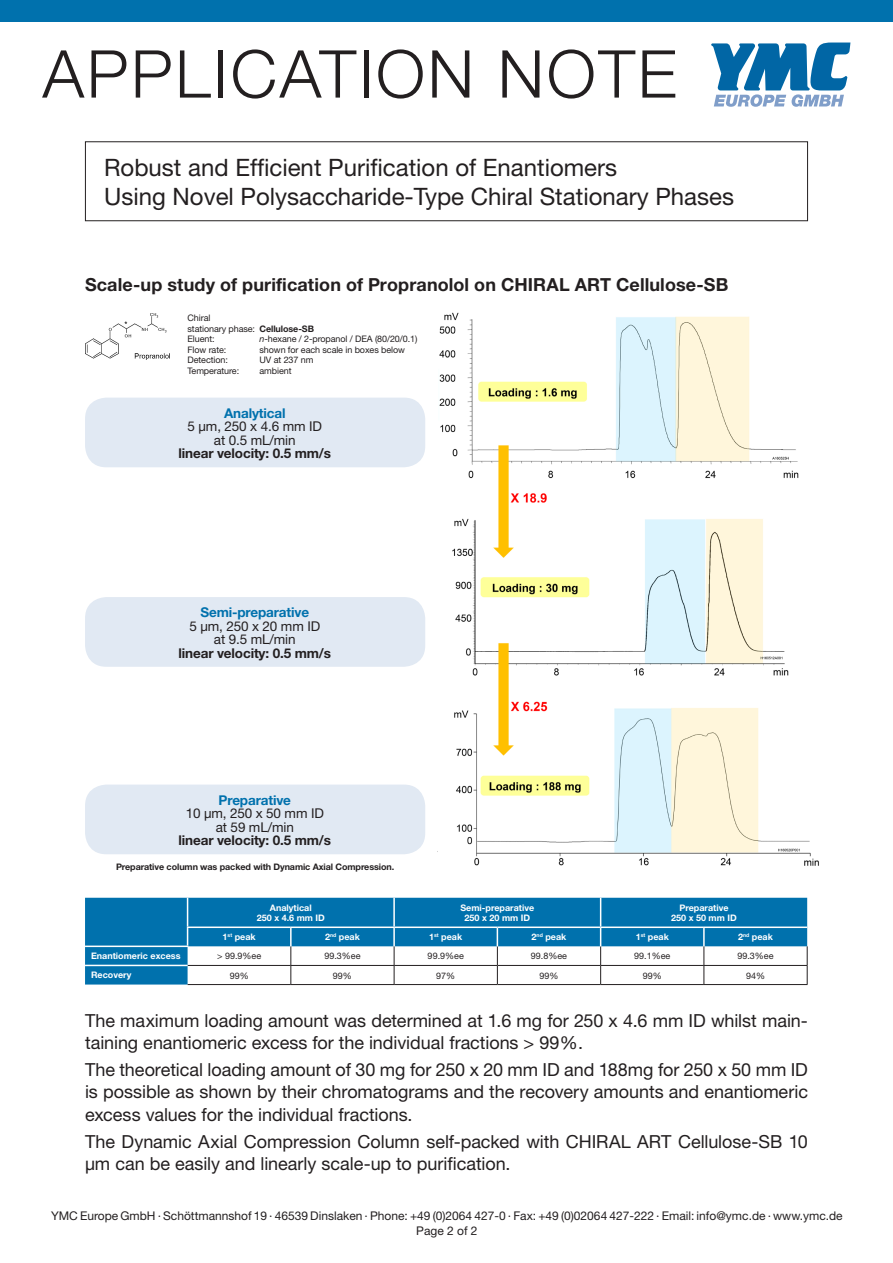
<style>
.page{position:relative;width:893px;height:1263px;background:#fff}
.page>*{position:absolute;margin:0;border:0;box-sizing:border-box;transform-origin:0 0}
.t1{font:300 66px "Helvetica Neue";letter-spacing:.04em;color:#231f20}
.t2{font:24px "Helvetica Neue";color:#231f20}
.Grundtext{font:18px/22.5px "Helvetica Neue";letter-spacing:-.005em;color:#231f20}
.Grundtext-2{font:700 18px "Helvetica Neue";letter-spacing:.005em;color:#231f20}
.t3{font:13.5px "Helvetica Neue";letter-spacing:-.01em;color:#231f20}
.t4{font:700 13.5px "Helvetica Neue";letter-spacing:-.01em;color:#231f20}
.t5{font:700 13.5px "Helvetica Neue";letter-spacing:-.01em;color:#0071ad}
.t6{font:12px/14.4px "Helvetica Neue";color:#231f20;text-align:center}
.t7{font:9px "Helvetica Neue";letter-spacing:-.01em;color:#231f20}
.t8{font:700 9px "Helvetica Neue";color:#fff}
.t9{font:700 9px "Helvetica Neue";letter-spacing:-.01em;color:#231f20}
.s1{font-weight:700}
.s2{font-style:italic}
</style>
<div class="page">
<div style="left:0;top:0;width:893px;height:21px;background:#0071ad"></div>
<svg style="left:711px;top:43px;width:139px;height:64px"></svg>
<div style="left:85px;top:141px;width:723px;height:80px;border:1px solid #231f20"></div>
<img style="left:439px;top:312px;width:380px;height:554px">
<img style="left:85px;top:314px;width:84px;height:45px">
<div style="left:85px;top:398px;width:340px;height:69px;background:#e1e9f3;border-radius:21px"></div>
<div style="left:85px;top:597px;width:340px;height:70px;background:#e1e9f3;border-radius:21px"></div>
<div style="left:85px;top:784px;width:340px;height:70px;background:#e1e9f3;border-radius:21px"></div>
<svg style="left:85px;top:898px;width:722px;height:86px;fill:#0071ad"></svg>
<hr style="left:188px;top:965px;width:103px;height:1px;background:#231f20">
<hr style="left:291px;top:965px;width:103px;height:1px;background:#231f20">
<hr style="left:394px;top:965px;width:103px;height:1px;background:#231f20">
<hr style="left:497px;top:965px;width:104px;height:1px;background:#231f20">
<hr style="left:601px;top:965px;width:103px;height:1px;background:#231f20">
<hr style="left:704px;top:965px;width:103px;height:1px;background:#231f20">
<svg style="left:807px;top:946px;width:1px;height:38px"></svg>
<hr style="left:188px;top:984px;width:103px;height:1px;background:#231f20">
<hr style="left:291px;top:984px;width:103px;height:1px;background:#231f20">
<hr style="left:394px;top:984px;width:103px;height:1px;background:#231f20">
<hr style="left:497px;top:984px;width:104px;height:1px;background:#231f20">
<hr style="left:601px;top:984px;width:103px;height:1px;background:#231f20">
<hr style="left:704px;top:984px;width:103px;height:1px;background:#231f20">
<hr style="left:393px;top:898px;width:2px;height:28px;background:#fff">
<hr style="left:187px;top:926px;width:104px;height:2px;background:#fff">
<svg style="left:187px;top:898px;width:1px;height:47px"></svg>
<hr style="left:291px;top:926px;width:103px;height:2px;background:#fff">
<svg style="left:290px;top:928px;width:2px;height:56px"></svg>
<hr style="left:394px;top:926px;width:103px;height:2px;background:#fff">
<svg style="left:393px;top:928px;width:2px;height:56px"></svg>
<hr style="left:497px;top:926px;width:104px;height:2px;background:#fff">
<svg style="left:497px;top:928px;width:1px;height:56px"></svg>
<hr style="left:601px;top:926px;width:103px;height:2px;background:#fff">
<svg style="left:600px;top:898px;width:1px;height:86px"></svg>
<hr style="left:704px;top:926px;width:103px;height:2px;background:#fff">
<svg style="left:703px;top:928px;width:2px;height:56px"></svg>
<hr style="left:85px;top:945px;width:103px;height:2px;background:#fff">
<hr style="left:85px;top:965px;width:103px;height:1px;background:#fff">
<h1 class="t1" style="left:43px;top:34px;width:636px">APPLICATION NOTE</h1>
<p class="t2" style="left:104px;top:153px;width:514px">Robust and Efficient Purification of Enantiomers</p>
<p class="t2" style="left:104px;top:182px;width:631px">Using Novel Polysaccharide-Type Chiral Stationary Phases</p>
<p class="Grundtext-2" style="left:85px;top:273px;width:645px">Scale-up study of purification of Propranolol on CHIRAL ART Cellulose-SB</p>
<p class="t7" style="left:188px;top:312px;width:24px">Chiral</p>
<p class="t7" style="left:188px;top:323px;width:128px">stationary phase: <span class="s1">Cellulose-SB</span></p>
<p class="t7" style="left:188px;top:333px;width:29px">Eluent:</p>
<p class="t7" style="left:260px;top:333px;width:159px"><span class="s2">n</span>-hexane / 2-propanol / DEA (80/20/0.1)</p>
<p class="t7" style="left:188px;top:344px;width:40px">Flow rate:</p>
<p class="t7" style="left:260px;top:344px;width:147px">shown for each scale in boxes below</p>
<p class="t7" style="left:188px;top:354px;width:42px">Detection:</p>
<p class="t7" style="left:260px;top:354px;width:55px">UV at 237 nm</p>
<p class="t7" style="left:188px;top:365px;width:53px">Temperature:</p>
<p class="t7" style="left:260px;top:365px;width:33px">ambient</p>
<p class="t5" style="left:224px;top:404px;width:63px">Analytical</p>
<p class="t3" style="left:188px;top:418px;width:136px">5 µm, 250 x 4.6 mm ID</p>
<p class="t3" style="left:214px;top:432px;width:83px">at 0.5 mL/min</p>
<p class="t4" style="left:179px;top:445px;width:154px">linear velocity: 0.5 mm/s</p>
<p class="t5" style="left:200px;top:604px;width:110px">Semi-preparative</p>
<p class="t3" style="left:189px;top:618px;width:132px">5 µm, 250 x 20 mm ID</p>
<p class="t3" style="left:214px;top:631px;width:83px">at 9.5 mL/min</p>
<p class="t4" style="left:179px;top:644px;width:154px">linear velocity: 0.5 mm/s</p>
<p class="t5" style="left:219px;top:791px;width:74px">Preparative</p>
<p class="t3" style="left:186px;top:805px;width:140px">10 µm, 250 x 50 mm ID</p>
<p class="t3" style="left:216px;top:819px;width:80px">at 59 mL/min</p>
<p class="t4" style="left:179px;top:832px;width:154px">linear velocity: 0.5 mm/s</p>
<p class="t9" style="left:116px;top:861px;width:280px">Preparative column was packed with Dynamic Axial Compression.</p>
<p class="t8" style="left:270px;top:902px;width:43px">Analytical</p>
<p class="t8" style="left:257px;top:912px;width:69px">250 x 4.6 mm ID</p>
<p class="t8" style="left:460px;top:902px;width:75px">Semi-preparative</p>
<p class="t8" style="left:465px;top:912px;width:67px">250 x 20 mm ID</p>
<p class="t8" style="left:679px;top:902px;width:51px">Preparative</p>
<p class="t8" style="left:671px;top:912px;width:67px">250 x 50 mm ID</p>
<p class="t8" style="left:223px;top:931px;width:35px">1<sup>st</sup> peak</p>
<p class="t8" style="left:325px;top:931px;width:36px">2<sup>nd</sup> peak</p>
<p class="t8" style="left:429px;top:931px;width:35px">1<sup>st</sup> peak</p>
<p class="t8" style="left:532px;top:931px;width:36px">2<sup>nd</sup> peak</p>
<p class="t8" style="left:636px;top:931px;width:35px">1<sup>st</sup> peak</p>
<p class="t8" style="left:738px;top:931px;width:36px">2<sup>nd</sup> peak</p>
<p class="t8" style="left:91px;top:950px;width:91px">Enantiomeric excess</p>
<p class="t7" style="left:217px;top:951px;width:46px">&gt; 99.9%ee</p>
<p class="t7" style="left:324px;top:951px;width:38px">99.3%ee</p>
<p class="t7" style="left:428px;top:951px;width:38px">99.9%ee</p>
<p class="t7" style="left:531px;top:951px;width:38px">99.8%ee</p>
<p class="t7" style="left:634px;top:951px;width:38px">99.1%ee</p>
<p class="t7" style="left:737px;top:951px;width:38px">99.3%ee</p>
<p class="t8" style="left:91px;top:970px;width:42px">Recovery</p>
<p class="t7" style="left:230px;top:970px;width:21px">99%</p>
<p class="t7" style="left:333px;top:970px;width:21px">99%</p>
<p class="t7" style="left:436px;top:970px;width:21px">97%</p>
<p class="t7" style="left:539px;top:970px;width:21px">99%</p>
<p class="t7" style="left:643px;top:970px;width:21px">99%</p>
<p class="t7" style="left:746px;top:970px;width:21px">94%</p>
<p class="Grundtext" style="left:85px;top:1008px;width:724px">The maximum loading amount was determined at 1.6 mg for 250 x 4.6 mm ID whilst main&shy;taining enantiomeric excess for the individual fractions &gt; 99%.</p>
<p class="Grundtext" style="left:85px;top:1058px;width:724px;text-align:justify">The theoretical loading amount of 30 mg for 250 x 20 mm ID and 188mg for 250 x 50 mm ID is possible as shown by their chromatograms and the recovery amounts and enantiomeric excess values for the individual fractions.</p>
<p class="Grundtext" style="left:85px;top:1129px;width:724px">The Dynamic Axial Compression Column self-packed with CHIRAL ART Cellulose-SB 10 µm can be easily and linearly scale-up to purification.</p>
<p class="t6" style="left:51px;top:1208px;width:793px">YMC Europe GmbH · Schöttmannshof 19 · 46539 Dinslaken · Phone: +49 (0)2064 427-0 · Fax: +49 (0)02064 427-222 · Email: info@ymc.de · www.ymc.de<br>Page 2 of 2</p>
</div>
